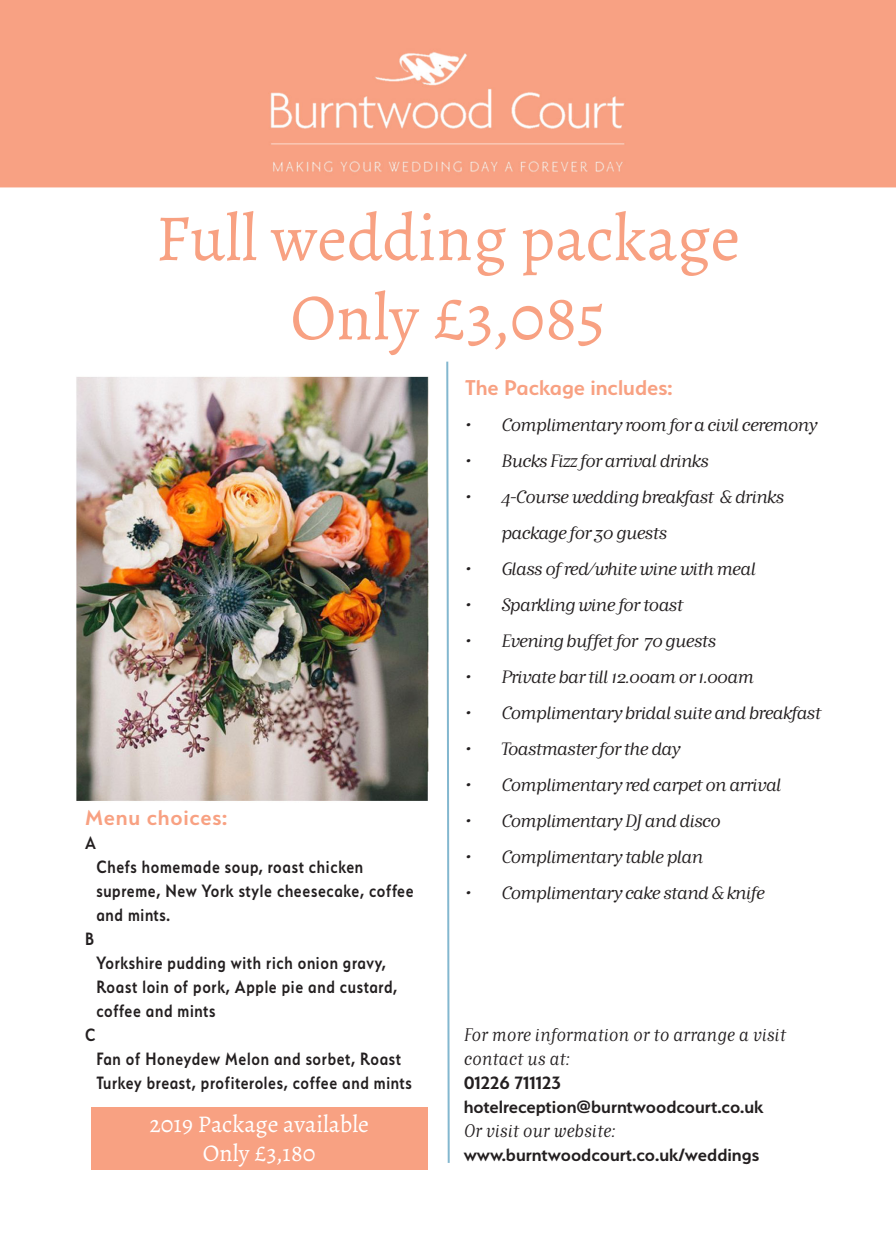
<style>
.page{position:relative;width:896px;height:1248px;background:#fff}
.page>*{position:absolute;margin:0;border:0;box-sizing:border-box;transform-origin:0 0}
.t1{font:66px "Alegreya";color:#f8a182}
.t2{font:24px "Alegreya";color:#fff}
.t3{font:600 24px "Serenity";color:#f8a182}
.t4{font:600 24px "Serenity";letter-spacing:.03em;color:#f8a182}
.t5{font:600 20px/24px "Serenity";letter-spacing:.04em;color:#231f20;scale:.84 1}
.t6{font:600 20px "Serenity";color:#231f20}
.t7{font:italic 18px/24px "Matrix IIOT";color:#231f20}
.t8{font:italic 17.6px/36px "Matrix IIOT";letter-spacing:-.05em;color:#231f20;scale:1.14 1}
</style>
<div class="page">
<img style="left:0;top:0;width:896px;height:1170px">
<svg style="left:445px;top:359px;width:6px;height:805px"></svg>
<div style="left:91px;top:1107px;width:336px;height:62px;background:#f8a182"></div>
<p class="t1" style="left:156px;top:197px;width:586px">Full wedding package</p>
<p class="t1" style="left:290px;top:277px;width:316px">Only £3,085</p>
<p class="t3" style="left:465px;top:374px;width:209px">The Package includes:</p>
<p class="t8" style="left:465px;top:406px;width:310px">• Complimentary room for a civil ceremony</p>
<p class="t8" style="left:465px;top:442px;width:215px">• Bucks Fizz for arrival drinks</p>
<p class="t8" style="left:501px;top:478px;width:250px;text-indent:-36px">• 4-Course wedding breakfast &amp; drinks package for 30 guests</p>
<p class="t8" style="left:465px;top:550px;width:257px">• Glass of red/white wine with meal</p>
<p class="t8" style="left:465px;top:586px;width:193px">• Sparkling wine for toast</p>
<p class="t8" style="left:465px;top:622px;width:222px">• Evening buffet for 70 guests</p>
<p class="t8" style="left:465px;top:658px;width:255px">• Private bar till 12.00am or 1.00am</p>
<p class="t8" style="left:465px;top:694px;width:314px">• Complimentary bridal suite and breakfast</p>
<p class="t8" style="left:465px;top:730px;width:190px">• Toastmaster for the day</p>
<p class="t8" style="left:465px;top:766px;width:279px">• Complimentary red carpet on arrival</p>
<p class="t8" style="left:465px;top:802px;width:226px">• Complimentary DJ and disco</p>
<p class="t8" style="left:465px;top:838px;width:211px">• Complimentary table plan</p>
<p class="t8" style="left:465px;top:874px;width:264px">• Complimentary cake stand &amp; knife</p>
<p class="t4" style="left:85px;top:804px;width:144px">Menu choices:</p>
<p class="t5" style="left:85px;top:830px;width:14px">A</p>
<p class="t5" style="left:96px;top:854px;width:379px">Chefs homemade soup, roast chicken supreme, New York style cheesecake, coffee and mints.</p>
<p class="t5" style="left:85px;top:926px;width:12px">B</p>
<p class="t5" style="left:96px;top:950px;width:360px">Yorkshire pudding with rich onion gravy,<br>Roast loin of pork, Apple pie and custard, coffee and mints</p>
<p class="t5" style="left:85px;top:1022px;width:14px">C</p>
<p class="t5" style="left:96px;top:1046px;width:377px">Fan of Honeydew Melon and sorbet, Roast<br>Turkey breast, profiteroles, coffee and mints</p>
<p class="t2" style="left:149px;top:1109px;width:221px">2019 Package available</p>
<p class="t2" style="left:203px;top:1137px;width:114px">Only £3,180</p>
<p class="t7" style="left:464px;top:1022px;width:324px">For more information or to arrange a visit contact us at:</p>
<p class="t6" style="left:464px;top:1071px;width:99px">01226 711123</p>
<p class="t6" style="left:464px;top:1095px;width:301px">hotelreception@burntwoodcourt.co.uk</p>
<p class="t7" style="left:464px;top:1118px;width:153px">Or visit our website:</p>
<p class="t6" style="left:464px;top:1143px;width:297px">www.burntwoodcourt.co.uk/weddings</p>
</div>
